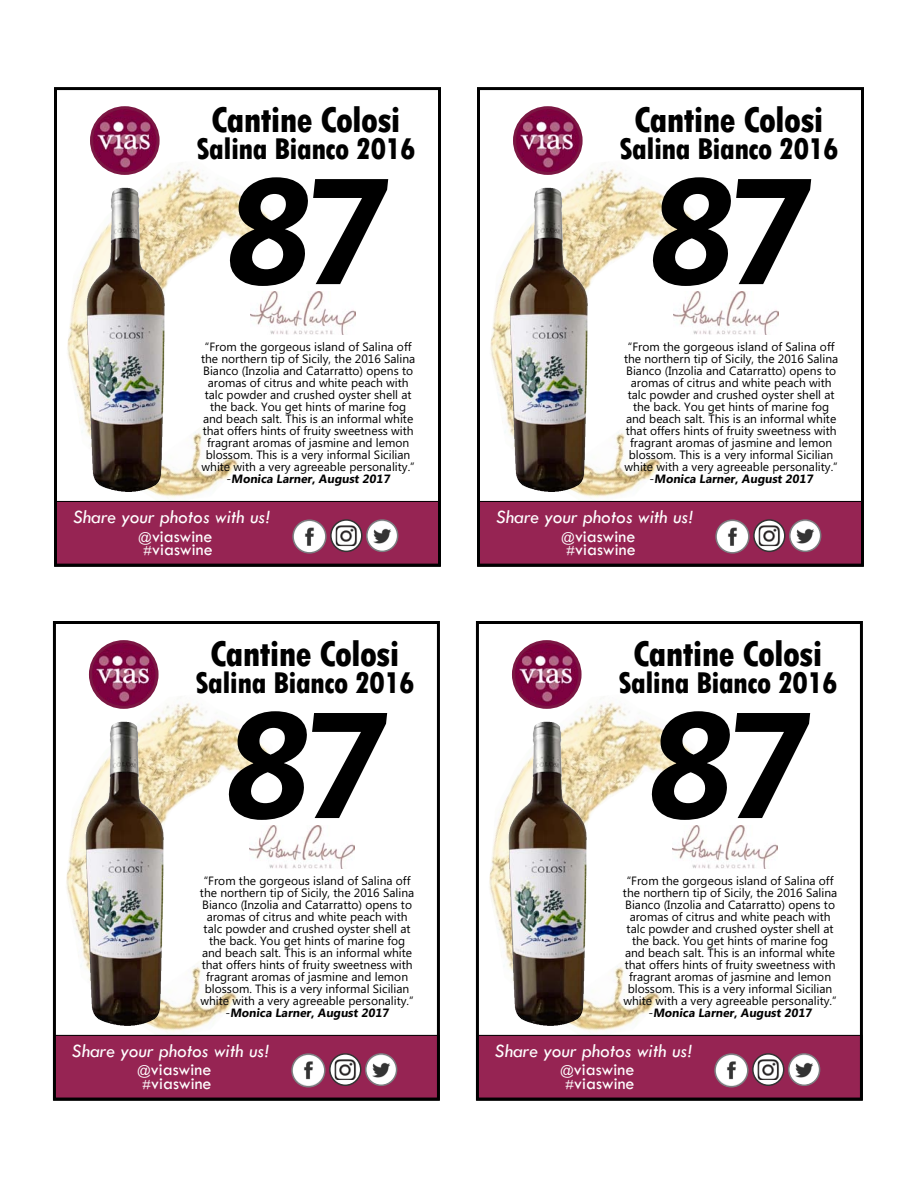
<style>
.page{position:relative;width:918px;height:1188px;background:#fff}
.page>*{position:absolute;margin:0;border:0;box-sizing:border-box;transform-origin:0 0}
.t1{font:700 150px "Microsoft Phags Pa";color:#000}
.t2{font:800 condensed 37.5px "Tw Cen";letter-spacing:-.02em;color:#000}
.t3{font:800 condensed 31.5px "Tw Cen";letter-spacing:-.02em;color:#000}
.t4{font:italic 19.5px "Tw Cen";color:#fff}
.t5{font:18px/13.5px "Tw Cen";color:#fff}
.t6{font:12px/12px "Microsoft Phags Pa";color:#000;text-align:center}
.t7{font:700 12px "Microsoft Phags Pa";color:#000}
.s1{font-weight:400}
.s2{font-size:13.5px}
</style>
<div class="page">
<img style="left:274px;top:292px;width:81px;height:43px">
<img style="left:66px;top:160px;width:208px;height:341px">
<div style="left:55px;top:501px;width:385px;height:65px;background:#962453"></div>
<div style="left:54px;top:501px;width:387px;height:66px;border:1px solid #000"></div>
<div style="left:54px;top:87px;width:387px;height:480px;border:3px solid #000"></div>
<img style="left:91px;top:108px;width:67px;height:65px;border-radius:33px">
<div style="left:90px;top:106px;width:70px;height:69px;border:3px solid #7b1743;border-radius:50%"></div>
<img style="left:293px;top:520px;width:33px;height:33px;border-radius:16px">
<div style="left:292px;top:519px;width:35px;height:35px;border:2px solid #7b7c7f;border-radius:50%"></div>
<svg style="left:331px;top:520px;width:31px;height:31px"></svg>
<img style="left:336px;top:525px;width:24px;height:21px">
<div style="left:330px;top:519px;width:33px;height:33px;border:2px solid #333;border-radius:50%"></div>
<img style="left:367px;top:520px;width:31px;height:31px;border-radius:16px">
<div style="left:366px;top:519px;width:32px;height:33px;border:2px solid #7b7c7f;border-radius:50%"></div>
<img style="left:87px;top:188px;width:78px;height:304px">
<img style="left:697px;top:292px;width:81px;height:43px">
<img style="left:489px;top:160px;width:208px;height:341px">
<div style="left:478px;top:501px;width:385px;height:65px;background:#962453"></div>
<div style="left:477px;top:501px;width:387px;height:66px;border:1px solid #000"></div>
<div style="left:477px;top:87px;width:387px;height:480px;border:3px solid #000"></div>
<img style="left:514px;top:108px;width:67px;height:65px;border-radius:33px">
<div style="left:513px;top:106px;width:70px;height:69px;border:3px solid #7b1743;border-radius:50%"></div>
<img style="left:716px;top:520px;width:33px;height:33px;border-radius:16px">
<div style="left:715px;top:519px;width:35px;height:35px;border:2px solid #7b7c7f;border-radius:50%"></div>
<svg style="left:754px;top:520px;width:31px;height:31px"></svg>
<img style="left:759px;top:525px;width:24px;height:21px">
<div style="left:753px;top:519px;width:33px;height:33px;border:2px solid #333;border-radius:50%"></div>
<img style="left:790px;top:520px;width:31px;height:31px;border-radius:16px">
<div style="left:789px;top:519px;width:32px;height:33px;border:2px solid #7b7c7f;border-radius:50%"></div>
<img style="left:510px;top:188px;width:78px;height:304px">
<img style="left:273px;top:826px;width:81px;height:43px">
<img style="left:65px;top:694px;width:208px;height:341px">
<div style="left:54px;top:1035px;width:385px;height:65px;background:#962453"></div>
<div style="left:53px;top:1035px;width:387px;height:66px;border:1px solid #000"></div>
<div style="left:53px;top:621px;width:387px;height:480px;border:3px solid #000"></div>
<img style="left:90px;top:642px;width:67px;height:65px;border-radius:33px">
<div style="left:89px;top:640px;width:70px;height:69px;border:3px solid #7b1743;border-radius:50%"></div>
<img style="left:292px;top:1054px;width:33px;height:33px;border-radius:16px">
<div style="left:291px;top:1053px;width:35px;height:35px;border:2px solid #7b7c7f;border-radius:50%"></div>
<svg style="left:330px;top:1054px;width:31px;height:31px"></svg>
<img style="left:335px;top:1059px;width:26px;height:21px">
<div style="left:329px;top:1053px;width:32px;height:33px;border:2px solid #333;border-radius:50%"></div>
<img style="left:366px;top:1054px;width:31px;height:31px;border-radius:16px">
<div style="left:365px;top:1053px;width:32px;height:33px;border:2px solid #7b7c7f;border-radius:50%"></div>
<img style="left:86px;top:722px;width:78px;height:304px">
<img style="left:696px;top:826px;width:81px;height:43px">
<img style="left:488px;top:694px;width:208px;height:341px">
<div style="left:477px;top:1035px;width:385px;height:65px;background:#962453"></div>
<div style="left:476px;top:1035px;width:387px;height:66px;border:1px solid #000"></div>
<div style="left:476px;top:621px;width:387px;height:480px;border:3px solid #000"></div>
<img style="left:513px;top:642px;width:67px;height:65px;border-radius:33px">
<div style="left:512px;top:640px;width:70px;height:69px;border:3px solid #7b1743;border-radius:50%"></div>
<img style="left:715px;top:1054px;width:33px;height:33px;border-radius:16px">
<div style="left:714px;top:1053px;width:35px;height:35px;border:2px solid #7b7c7f;border-radius:50%"></div>
<svg style="left:753px;top:1054px;width:31px;height:31px"></svg>
<img style="left:758px;top:1059px;width:26px;height:21px">
<div style="left:752px;top:1053px;width:32px;height:33px;border:2px solid #333;border-radius:50%"></div>
<img style="left:789px;top:1054px;width:31px;height:31px;border-radius:16px">
<div style="left:788px;top:1053px;width:32px;height:33px;border:2px solid #7b7c7f;border-radius:50%"></div>
<img style="left:509px;top:722px;width:78px;height:304px">
<h2 class="t2" style="left:211px;top:98px;width:191px">Cantine Colosi</h2>
<h3 class="t3" style="left:196px;top:130px;width:221px">Salina Bianco 2016</h3>
<h1 class="t1" style="left:221px;top:124px;width:184px">87</h1>
<p class="t6" style="left:201px;top:340px;width:216px">“From the gorgeous island of Salina off the northern tip of Sicily, the 2016 Salina Bianco (Inzolia and Catarratto) opens to aromas of citrus and white peach with talc powder and crushed oyster shell at the back. You get hints of marine fog and beach salt. This is an informal white that offers hints of fruity sweetness with fragrant aromas of jasmine and lemon blossom. This is a very informal Sicilian white with a very agreeable personality.”</p>
<p class="t7" style="left:226px;top:470px;width:167px"><span class="s1">-</span> Monica Larner, August 2017</p>
<h3 class="t4" style="left:73px;top:505px;width:199px">Share your photos with us!</h3>
<h3 class="t5" style="left:138px;top:529px;width:76px"><span class="s2">@</span>viaswine <span class="s2">#</span>viaswine</h3>
<h2 class="t2" style="left:210px;top:632px;width:191px">Cantine Colosi</h2>
<h3 class="t3" style="left:195px;top:664px;width:221px">Salina Bianco 2016</h3>
<h1 class="t1" style="left:220px;top:658px;width:184px">87</h1>
<p class="t6" style="left:200px;top:874px;width:216px">“From the gorgeous island of Salina off the northern tip of Sicily, the 2016 Salina Bianco (Inzolia and Catarratto) opens to aromas of citrus and white peach with talc powder and crushed oyster shell at the back. You get hints of marine fog and beach salt. This is an informal white that offers hints of fruity sweetness with fragrant aromas of jasmine and lemon blossom. This is a very informal Sicilian white with a very agreeable personality.”</p>
<p class="t7" style="left:225px;top:1004px;width:167px"><span class="s1">-</span> Monica Larner, August 2017</p>
<h3 class="t4" style="left:72px;top:1039px;width:199px">Share your photos with us!</h3>
<h3 class="t5" style="left:137px;top:1063px;width:76px"><span class="s2">@</span>viaswine <span class="s2">#</span>viaswine</h3>
<h2 class="t2" style="left:634px;top:98px;width:191px">Cantine Colosi</h2>
<h3 class="t3" style="left:619px;top:130px;width:221px">Salina Bianco 2016</h3>
<h1 class="t1" style="left:644px;top:124px;width:184px">87</h1>
<p class="t6" style="left:624px;top:340px;width:216px">“From the gorgeous island of Salina off the northern tip of Sicily, the 2016 Salina Bianco (Inzolia and Catarratto) opens to aromas of citrus and white peach with talc powder and crushed oyster shell at the back. You get hints of marine fog and beach salt. This is an informal white that offers hints of fruity sweetness with fragrant aromas of jasmine and lemon blossom. This is a very informal Sicilian white with a very agreeable personality.”</p>
<p class="t7" style="left:649px;top:470px;width:167px"><span class="s1">-</span> Monica Larner, August 2017</p>
<h3 class="t4" style="left:496px;top:505px;width:199px">Share your photos with us!</h3>
<h3 class="t5" style="left:561px;top:529px;width:76px"><span class="s2">@</span>viaswine <span class="s2">#</span>viaswine</h3>
<h2 class="t2" style="left:633px;top:632px;width:191px">Cantine Colosi</h2>
<h3 class="t3" style="left:618px;top:664px;width:221px">Salina Bianco 2016</h3>
<h1 class="t1" style="left:643px;top:658px;width:184px">87</h1>
<p class="t6" style="left:623px;top:874px;width:216px">“From the gorgeous island of Salina off the northern tip of Sicily, the 2016 Salina Bianco (Inzolia and Catarratto) opens to aromas of citrus and white peach with talc powder and crushed oyster shell at the back. You get hints of marine fog and beach salt. This is an informal white that offers hints of fruity sweetness with fragrant aromas of jasmine and lemon blossom. This is a very informal Sicilian white with a very agreeable personality.”</p>
<p class="t7" style="left:648px;top:1004px;width:167px"><span class="s1">-</span> Monica Larner, August 2017</p>
<h3 class="t4" style="left:495px;top:1039px;width:199px">Share your photos with us!</h3>
<h3 class="t5" style="left:560px;top:1063px;width:76px"><span class="s2">@</span>viaswine <span class="s2">#</span>viaswine</h3>
</div>
